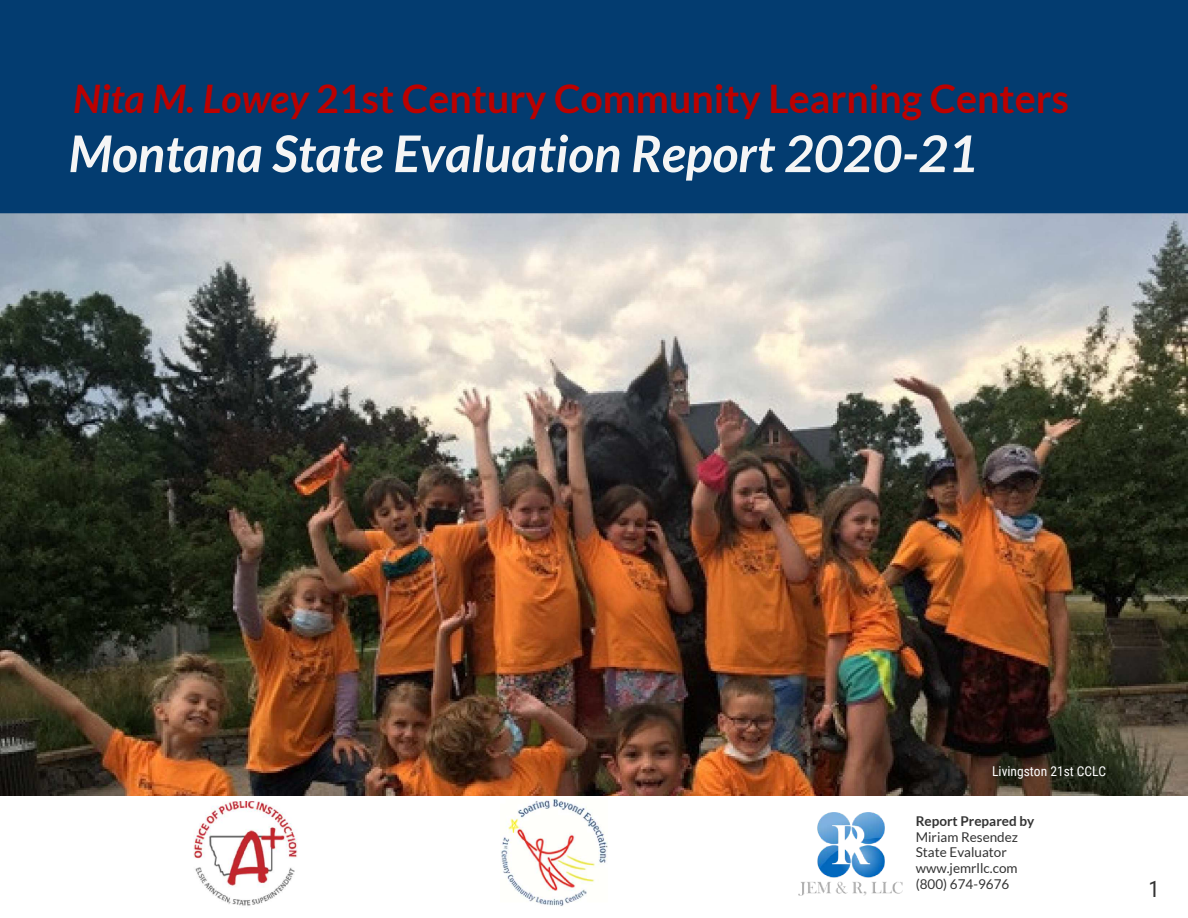
<style>
.page{position:relative;width:1188px;height:918px;background:#fff}
.page>*{position:absolute;margin:0;border:0;box-sizing:border-box;transform-origin:0 0}
.t1{font:italic 700 50.7px "Lato";color:#f5f5f5}
.t2{font:700 39.3px "Lato";color:#bb0100}
.t3{font:22.5px "Roboto Condensed";color:#333}
.t4{font:13.5px/15.8px "Lato";color:#333}
.t5{font:13.5px "Roboto Condensed";color:#fff}
.s1{font-style:italic}
.s2{font-weight:700}
</style>
<div class="page">
<div style="left:0;top:0;width:1188px;height:794px;background:#033c70"></div>
<img style="left:0;top:214px;width:1188px;height:581px">
<img style="left:193px;top:801px;width:105px;height:105px">
<img style="left:799px;top:812px;width:103px;height:84px">
<img style="left:501px;top:799px;width:107px;height:107px">
<h1 class="t2" style="left:73px;top:76px;width:998px"><span class="s1">Nita M. Lowey</span> 21st Century Community Learning Centers</h1>
<h1 class="t1" style="left:69px;top:125px;width:910px">Montana State Evaluation Report 2020-21</h1>
<p class="t5" style="left:992px;top:762px;width:116px">Livingston 21st CCLC</p>
<p class="t4" style="left:916px;top:813px;width:120px"><span class="s2">Report Prepared by<br></span>Miriam Resendez<br>State Evaluator www.jemrllc.com (800) 674-9676</p>
<p class="t3" style="left:1149px;top:873px;width:13px">1</p>
</div>
